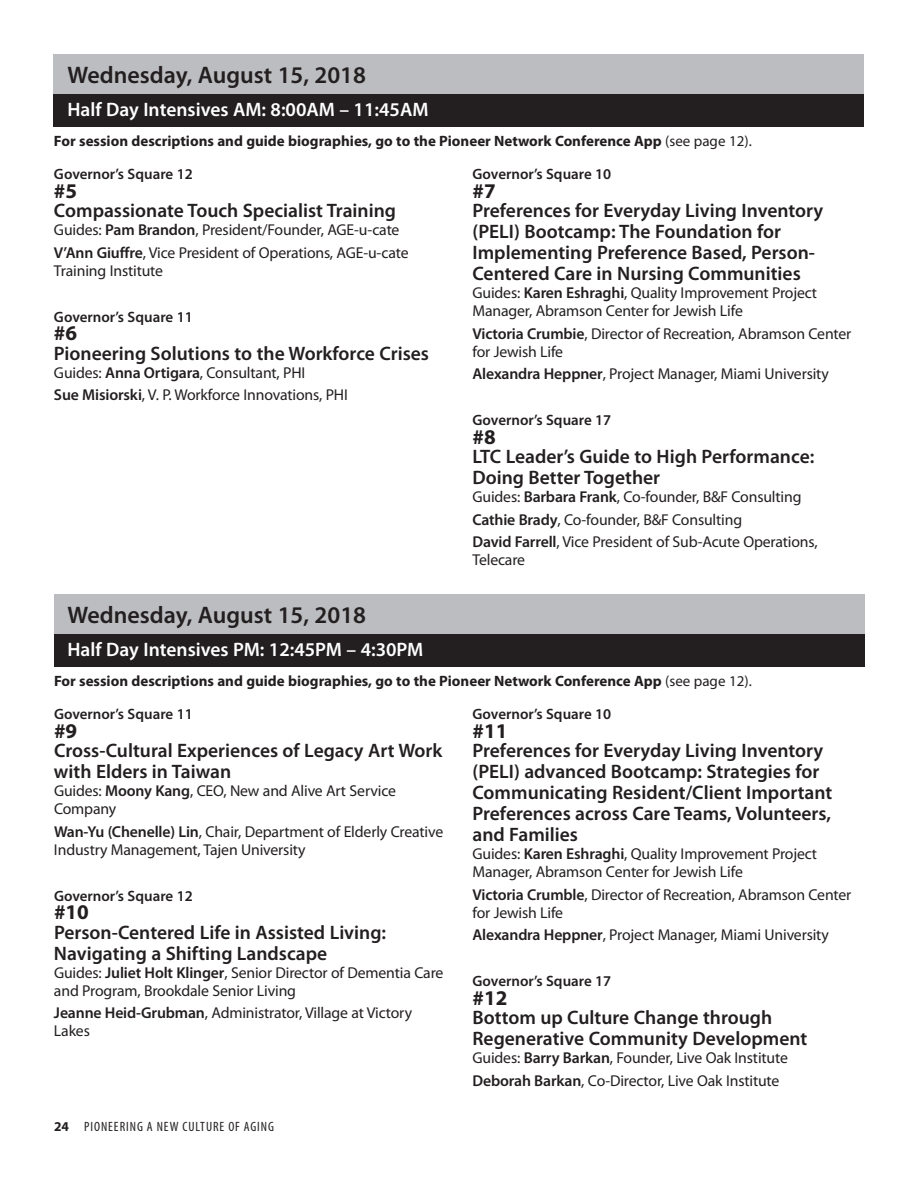
<style>
.page{position:relative;width:918px;height:1188px;background:#fff}
.page>*{position:absolute;margin:0;border:0;box-sizing:border-box;transform-origin:0 0}
.t1{font:600 24px "Myriad Pro";color:#231f20}
.t2{font:700 21px "Myriad Pro";color:#231f20}
.t3{font:600 19.5px/21px "Myriad Pro";color:#231f20}
.t4{font:600 19.5px "Myriad Pro";color:#fff}
.t5{font:15.75px/18px "Myriad Pro";letter-spacing:-.01em;color:#231f20}
.t6{font:700 15px "Myriad Pro";color:#231f20}
.t7{font:600 15px "Myriad Pro";color:#231f20}
.t8{font:condensed 13.5px "Myriad Pro";letter-spacing:.07em;color:#231f20}
.s1{font-weight:400}
.s2{font-weight:600}
.s3{font-weight:700;font-stretch:normal}
</style>
<div class="page">
<div style="left:54px;top:594px;width:810px;height:40px;background:#bcbdc0"></div>
<div style="left:54px;top:634px;width:810px;height:33px;background:#231f20"></div>
<div style="left:54px;top:54px;width:810px;height:40px;background:#bcbdc0"></div>
<div style="left:54px;top:94px;width:810px;height:33px;background:#231f20"></div>
<h1 class="t1" style="left:67px;top:66px;width:300px">Wednesday, August 15, 2018</h1>
<p class="t4" style="left:67px;top:102px;width:363px">Half day intensives AM: 8:00AM – 11:45AM</p>
<p class="t6" style="left:54px;top:135px;width:699px">For session descriptions and guide biographies, go to the Pioneer Network Conference App <span class="s1">(see page 12).</span></p>
<p class="t7" style="left:54px;top:168px;width:140px">Governor’s Square 12</p>
<h2 class="t2" style="left:54px;top:183px;width:25px">#5</h2>
<p class="t3" style="left:54px;top:202px;width:344px">Compassionate Touch Specialist Training</p>
<p class="t5" style="left:54px;top:220px;width:356px;line-height:22.5px">Guides: <span class="s2">Pam Brandon</span>, President/Founder, AGE-u-cate<br><span class="s2">V’Ann Giuffre</span>, Vice President of Operations, AGE-u-cate</p>
<p class="t5" style="left:54px;top:263px;width:111px">Training Institute</p>
<p class="t7" style="left:54px;top:311px;width:140px">Governor’s Square 11</p>
<h2 class="t2" style="left:54px;top:325px;width:25px">#6</h2>
<p class="t3" style="left:54px;top:344px;width:377px">Pioneering Solutions to the Workforce Crises</p>
<p class="t5" style="left:54px;top:362px;width:295px;line-height:22.5px">Guides: <span class="s2">Anna Ortigara</span>, Consultant, PHI<br><span class="s2">Sue Misiorski</span>, V. P. Workforce Innovations, PHI</p>
<h1 class="t1" style="left:68px;top:606px;width:300px">Wednesday, August 15, 2018</h1>
<p class="t4" style="left:68px;top:642px;width:357px">Half day intensives PM: 12:45PM – 4:30PM</p>
<p class="t7" style="left:472px;top:168px;width:140px">Governor’s Square 10</p>
<h2 class="t2" style="left:472px;top:183px;width:25px">#7</h2>
<p class="t3" style="left:472px;top:202px;width:352px">Preferences for Everyday Living inventory (PELi) Bootcamp: The Foundation for implementing Preference Based, Person-Centered Care in Nursing Communities</p>
<p class="t5" style="left:472px;top:285px;width:346px">Guides: <span class="s2">Karen Eshraghi</span>, Quality Improvement Project<br>Manager, Abramson Center for Jewish Life</p>
<p class="t5" style="left:472px;top:326px;width:380px"><span class="s2">Victoria Crumbie</span>, Director of Recreation, Abramson Center for Jewish Life</p>
<p class="t5" style="left:472px;top:366px;width:358px"><span class="s2">Alexandra Heppner</span>, Project Manager, Miami University</p>
<p class="t7" style="left:472px;top:414px;width:140px">Governor’s Square 17</p>
<h2 class="t2" style="left:472px;top:429px;width:25px">#8</h2>
<p class="t3" style="left:472px;top:448px;width:343px">LTC Leader’s Guide to High Performance: doing Better Together</p>
<p class="t5" style="left:472px;top:487px;width:347px;line-height:22.5px">Guides: <span class="s2">Barbara Frank</span>, Co-founder, B&amp;F Consulting<br><span class="s2">Cathie Brady</span>, Co-founder, B&amp;F Consulting<br><span class="s2">david Farrell</span>, Vice President of Sub-Acute Operations,</p>
<p class="t5" style="left:472px;top:552px;width:54px">Telecare</p>
<p class="t6" style="left:54px;top:675px;width:699px">For session descriptions and guide biographies, go to the Pioneer Network Conference App <span class="s1">(see page 12).</span></p>
<p class="t7" style="left:54px;top:708px;width:140px">Governor’s Square 11</p>
<h2 class="t2" style="left:54px;top:723px;width:25px">#9</h2>
<p class="t3" style="left:54px;top:742px;width:390px">Cross-Cultural Experiences of Legacy Art Work with Elders in Taiwan</p>
<p class="t5" style="left:54px;top:783px;width:344px">Guides: <span class="s2">Moony Kang</span>, CEO, New and Alive Art Service<br>Company</p>
<p class="t5" style="left:54px;top:824px;width:391px"><span class="s2">Wan-Yu (Chenelle) Lin</span>, Chair, Department of Elderly Creative<br>Industry Management, Tajen University</p>
<p class="t7" style="left:54px;top:890px;width:140px">Governor’s Square 12</p>
<h2 class="t2" style="left:54px;top:904px;width:36px">#10</h2>
<p class="t3" style="left:54px;top:923px;width:334px">Person-Centered Life in Assisted Living:<br>Navigating a Shifting Landscape</p>
<p class="t5" style="left:54px;top:965px;width:391px">Guides: <span class="s2">Juliet Holt Klinger</span>, Senior Director of Dementia Care and Program, Brookdale Senior Living</p>
<p class="t5" style="left:54px;top:1005px;width:360px"><span class="s2">Jeanne Heid-Grubman</span>, Administrator, Village at Victory<br>Lakes</p>
<p class="t8" style="left:54px;top:1121px;width:222px"><span class="s3">24</span> PIONEERING A NEW CULTURE OF AGING</p>
<p class="t7" style="left:472px;top:708px;width:140px">Governor’s Square 10</p>
<h2 class="t2" style="left:472px;top:723px;width:36px">#11</h2>
<p class="t3" style="left:472px;top:742px;width:361px">Preferences for Everyday Living inventory (PELi) advanced Bootcamp: Strategies for Communicating resident/Client important Preferences across Care Teams, Volunteers, and Families</p>
<p class="t5" style="left:472px;top:846px;width:346px">Guides: <span class="s2">Karen Eshraghi</span>, Quality Improvement Project<br>Manager, Abramson Center for Jewish Life</p>
<p class="t5" style="left:473px;top:887px;width:380px"><span class="s2">Victoria Crumble</span>, Director of Recreation, Abramson Center for Jewish Life</p>
<p class="t5" style="left:473px;top:927px;width:358px"><span class="s2">Alexandra Heppner</span>, Project Manager, Miami University</p>
<p class="t7" style="left:472px;top:975px;width:140px">Governor’s Square 17</p>
<h2 class="t2" style="left:472px;top:990px;width:36px">#12</h2>
<p class="t3" style="left:472px;top:1009px;width:336px">Bottom up Culture Change through regenerative Community development</p>
<p class="t5" style="left:472px;top:1048px;width:317px;line-height:22.5px">Guides: <span class="s2">Barry Barkan</span>, Founder, Live Oak Institute <span class="s2">deborah Barkan</span>, Co-Director, Live Oak Institute</p>
</div>
